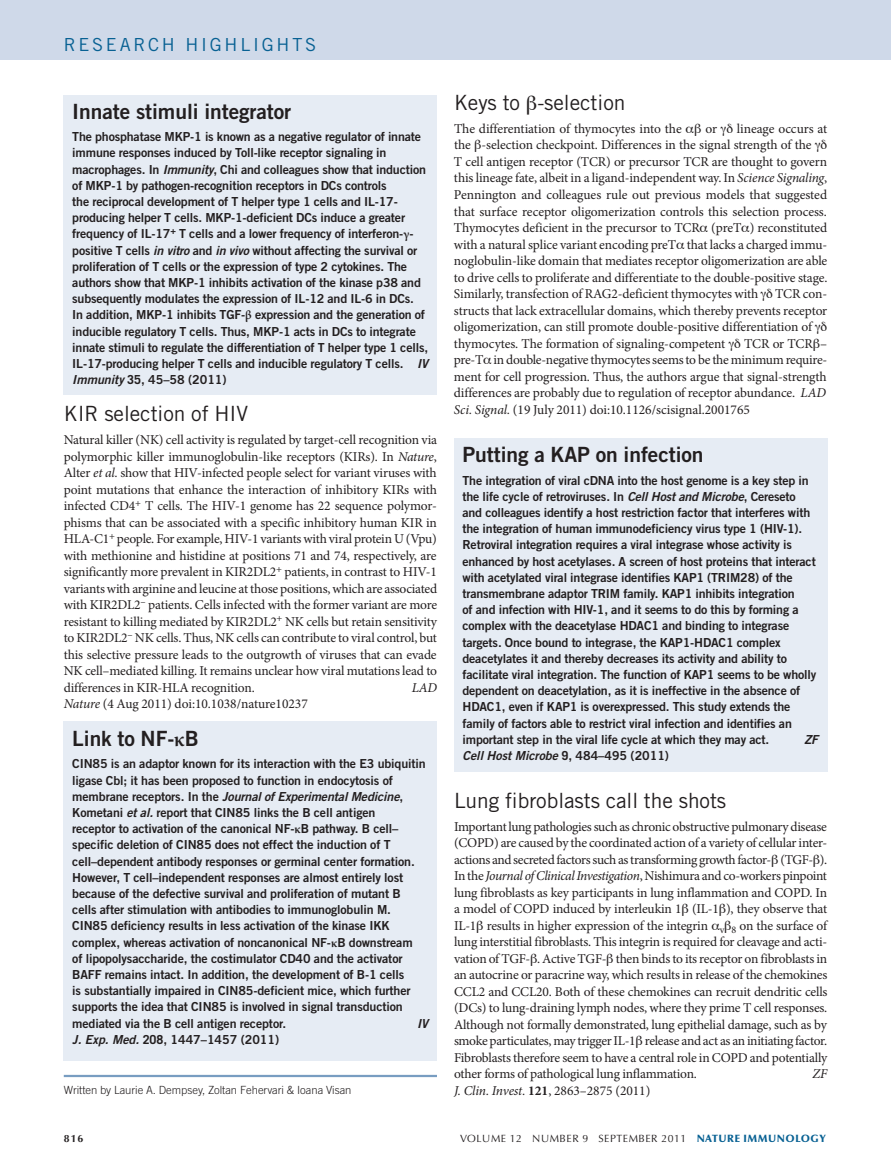
<style>
.page{position:relative;width:891px;height:1175px;background:#fff}
.page>*{position:absolute;margin:0;border:0;box-sizing:border-box;transform-origin:0 0}
.t1{font:21px "Trade Gothic LT Std";letter-spacing:-.005em;color:#231f20}
.t2{font:21px "Trade Gothic LT Std Bd 2";letter-spacing:-.005em;color:#231f20}
.t3{font:18px "Trade Gothic LT Std";letter-spacing:.15em;color:#086193}
.t4{font:13.5px/16.5px "Minion Pro";letter-spacing:-.01em;color:#231f20;text-align:justify}
.t5{font:italic 13.5px "Minion Pro";color:#231f20}
.t6{font:12.45px/16.2px "Trade Gothic LT Std Bd 2";letter-spacing:-.015em;color:#231f20}
.t7{font:12.45px "Trade Gothic LT Std Bd 2 Obl";letter-spacing:-.01em;color:#231f20}
.t8{font:300 11.25px "Trade Gothic LT Std";letter-spacing:-.005em;color:#231f20}
.t9{font:10.5px "Optima LT Std";letter-spacing:.05em;color:#231f20}
.t10{font:700 10.5px "Optima LT Std";color:#231f20}
.s1{font-family:"Trade Gothic LT Std Bd 2 Obl"}
.s2{font-family:"Minion Pro";font-weight:600}
.s3{font-family:"Trade Gothic LT Std";font-weight:700}
.s4{font-style:italic}
.s5{font-family:"Trade Gothic LT Std Bd 2"}
.s6{font-weight:700}
.s7{font-weight:900;color:#086193}
</style>
<div class="page">
<div style="left:0;top:0;width:891px;height:60px;background:#cfd9e9"></div>
<div style="left:454px;top:438px;width:373px;height:333px;background:#e6ecf4"></div>
<div style="left:64px;top:722px;width:373px;height:339px;background:#e6ecf4"></div>
<hr style="left:64px;top:1074px;width:373px;height:3px;background:#789dc1">
<div style="left:64px;top:95px;width:373px;height:299px;background:#e6ecf4"></div>
<h2 class="t3" style="left:64px;top:34px;width:172px">r esearch highli</h2>
<h2 class="t3" style="left:262px;top:34px;width:56px">gh ts</h2>
<h1 class="t2" style="left:72px;top:98px;width:220px">Innate stimuli integrator</h1>
<p class="t6" style="left:72px;top:128px;width:357px">The phosphatase MKP-1 is known as a negative regulator of innate immune responses induced by Toll-like receptor signaling in macrophages. In <span class="s1">Immunity</span>, Chi and colleagues show that induction of MKP-1 by pathogen-recognition receptors in DCs controls<br>the reciprocal development of T helper type 1 cells and IL-17- producing helper T cells. MKP-1-deficient DCs induce a greater frequency of IL-17<sup>+</sup> T cells and a lower frequency of interferon-<span class="s2">γ&shy;</span>positive T cells <span class="s1">in vitro</span> and <span class="s1">in vivo</span> without affecting the survival or proliferation of T cells or the expression of type 2 cytokines. The authors show that MKP-1 inhibits activation of the kinase p38 and subsequently modulates the expression of IL-12 and IL-6 in DCs.<br>In addition, MKP-1 inhibits TGF-<span class="s2">β</span> expression and the generation of inducible regulatory T cells. Thus, MKP-1 acts in DCs to integrate innate stimuli to regulate the differentiation of T helper type 1 cells, IL-17-producing helper T cells and inducible regulatory T cells. <span class="s1">IV Immunity</span> <span class="s3">35</span>, 45–58 (2011)</p>
<h1 class="t1" style="left:64px;top:401px;width:186px">KIR selection of HIV</h1>
<p class="t4" style="left:64px;top:431px;width:375px">Natural killer (NK) cell activity is regulated by target-cell recognition via polymorphic killer immunoglobulin-like receptors (KIRs). In <span class="s4">Nature</span>, Alter <span class="s4">et al.</span> show that HIV-infected people select for variant viruses with point mutations that enhance the interaction of inhibitory KIRs with infected CD4<sup>+</sup> T cells. The HIV-1 genome has 22 sequence polymor&shy;phisms that can be associated with a specific inhibitory human KIR in HLA-C1<sup>+</sup> people. For example, HIV-1 variants with viral protein U (Vpu) with methionine and histidine at positions 71 and 74, respectively, are significantly more prevalent in KIR2DL2<sup>+</sup> patients, in contrast to HIV-1 variants with arginine and leucine at those positions, which are associated with KIR2DL2<sup>–</sup> patients. Cells infected with the former variant are more resistant to killing mediated by KIR2DL2<sup>+</sup> NK cells but retain sensitivity to KIR2DL2<sup>–</sup> NK cells. Thus, NK cells can contribute to viral control, but this selective pressure leads to the outgrowth of viruses that can evade NK cell–mediated killing. It remains unclear how viral mutations lead to differences in KIR-HLA recognition.</p>
<p class="t5" style="left:412px;top:678px;width:27px">LAD</p>
<p class="t4" style="left:64px;top:695px;width:246px"><span class="s4">Nature</span> (4 Aug 2011) doi:10.1038/nature10237</p>
<h1 class="t2" style="left:72px;top:725px;width:128px">Link to NF-<span class="s2">κ</span>B</h1>
<p class="t6" style="left:72px;top:755px;width:355px">CIN85 is an adaptor known for its interaction with the E3 ubiquitin ligase Cbl; it has been proposed to function in endocytosis of</p>
<p class="t7" style="left:72px;top:788px;width:333px"><span class="s5">membrane receptors. In the</span> Journal of Experimental Medicine<span class="s5">,</span></p>
<p class="t6" style="left:72px;top:804px;width:344px">Kometani <span class="s1">et al.</span> report that CIN85 links the B cell antigen receptor to activation of the canonical NF-<span class="s2">κ</span>B pathway. B cell– specific deletion of CIN85 does not effect the induction of T cell–dependent antibody responses or germinal center formation.<br>However, T cell–independent responses are almost entirely lost because of the defective survival and proliferation of mutant B cells after stimulation with antibodies to immunoglobulin M.<br>CIN85 deficiency results in less activation of the kinase IKK complex, whereas activation of noncanonical NF-<span class="s2">κ</span>B downstream of lipopolysaccharide, the costimulator CD40 and the activator BAFF remains intact. In addition, the development of B-1 cells is substantially impaired in CIN85-deficient mice, which further supports the idea that CIN85 is involved in signal transduction mediated via the B cell antigen receptor.</p>
<p class="t7" style="left:417px;top:1015px;width:12px">IV</p>
<p class="t6" style="left:72px;top:1031px;width:208px"><span class="s1">J. Exp. Med.</span> <span class="s3">208</span>, 1447–1457 (2011)</p>
<p class="t8" style="left:64px;top:1083px;width:289px">Written by Laurie A. Dempsey, Zoltan Fehervari &amp; Ioana Visan</p>
<h1 class="t1" style="left:454px;top:90px;width:173px">Keys to -selection</h1>
<p class="t4" style="left:454px;top:120px;width:229px">The differentiation of thymocytes into the</p>
<p class="t4" style="left:705px;top:120px;width:13px">or</p>
<p class="t4" style="left:454px;top:120px;width:375px;text-align:left;text-indent:283px">lineage occurs at the -selection checkpoint. Differences in the signal strength of the<br>T cell antigen receptor (TCR) or precursor TCR are thought to govern this lineage fate, albeit in a ligand-independent way. In <span class="s4">Science Signaling</span>, Pennington and colleagues rule out previous models that suggested that surface receptor oligomerization controls this selection process.<br>Thymocytes deficient in the precursor to TCR (preT ) reconstituted with a natural splice variant encoding preT that lacks a charged immu&shy;noglobulin-like domain that mediates receptor oligomerization are able to drive cells to proliferate and differentiate to the double-positive stage.<br>Similarly, transfection of RAG2-deficient thymocytes with TCR con&shy;structs that lack extracellular domains, which thereby prevents receptor oligomerization, can still promote double-positive differentiation of thymocytes. The formation of signaling-competent</p>
<p class="t4" style="left:454px;top:335px;width:375px;text-indent:290px">TCR or TCR – pre-T in double-negative thymocytes seems to be the minimum require&shy;ment for cell progression. Thus, the authors argue that signal-strength differences are probably due to regulation of receptor abundance. <span class="s4">LAD Sci. Signal.</span> (19 July 2011) doi:10.1126/scisignal.2001765</p>
<h1 class="t2" style="left:463px;top:441px;width:243px">Putting a KAP on infection</h1>
<p class="t6" style="left:463px;top:472px;width:355px">The integration of viral cDNA into the host genome is a key step in the life cycle of retroviruses. In <span class="s1">Cell Host and Microbe</span>, Cereseto and colleagues identify a host restriction factor that interferes with the integration of human immunodeficiency virus type 1 (HIV-1).<br>Retroviral integration requires a viral integrase whose activity is enhanced by host acetylases. A screen of host proteins that interact with acetylated viral integrase identifies KAP1 (TRIM28) of the transmembrane adaptor TRIM family. KAP1 inhibits integration<br>of and infection with HIV-1, and it seems to do this by forming a complex with the deacetylase HDAC1 and binding to integrase targets. Once bound to integrase, the KAP1-HDAC1 complex deacetylates it and thereby decreases its activity and ability to facilitate viral integration. The function of KAP1 seems to be wholly dependent on deacetylation, as it is ineffective in the absence of HDAC1, even if KAP1 is overexpressed. This study extends the family of factors able to restrict viral infection and identifies an important step in the viral life cycle at which they may act.</p>
<p class="t7" style="left:805px;top:731px;width:15px">ZF</p>
<p class="t7" style="left:463px;top:748px;width:208px">Cell Host Microbe <span class="s3">9</span><span class="s5">, 484–495 (2011)</span></p>
<h1 class="t1" style="left:454px;top:787px;width:274px">Lung fibroblasts call the shots</h1>
<p class="t4" style="left:454px;top:818px;width:375px">Important lung pathologies such as chronic obstructive pulmonary disease (COPD) are caused by the coordinated action of a variety of cellular inter&shy;actions and secreted factors such as transforming growth factor- (TGF- ).<br>In the <span class="s4">Journal of Clinical Investigation</span>, Nishimura and co-workers pinpoint lung fibroblasts as key participants in lung inflammation and COPD. In a model of COPD induced by interleukin 1 (IL-1 ), they observe that IL-1 results in higher expression of the integrin <sub>v</sub> <sub>8</sub> on the surface of lung interstitial fibroblasts. This integrin is required for cleavage and acti&shy;vation of TGF- . Active TGF- then binds to its receptor on fibroblasts in an autocrine or paracrine way, which results in release of the chemokines CCL2 and CCL20. Both of these chemokines can recruit dendritic cells (DCs) to lung-draining lymph nodes, where they prime T cell responses.<br>Although not formally demonstrated, lung epithelial damage, such as by smoke particulates, may trigger IL-1 release and act as an initiating factor.<br>Fibroblasts therefore seem to have a central role in COPD and potentially other forms of pathological lung inflammation.</p>
<p class="t5" style="left:813px;top:1064px;width:16px">ZF</p>
<p class="t4" style="left:454px;top:1082px;width:198px"><span class="s4">J. Clin. Invest.</span> <span class="s6">121</span>, 2863–2875 (2011)</p>
<p class="t10" style="left:64px;top:1132px;width:21px">816</p>
<p class="t9" style="left:460px;top:1132px;width:367px">VOLUME 12 NUMBER 9 SEPTEMBER 2011 <span class="s7">NATURE IMMUNOLOGY</span></p>
</div>
